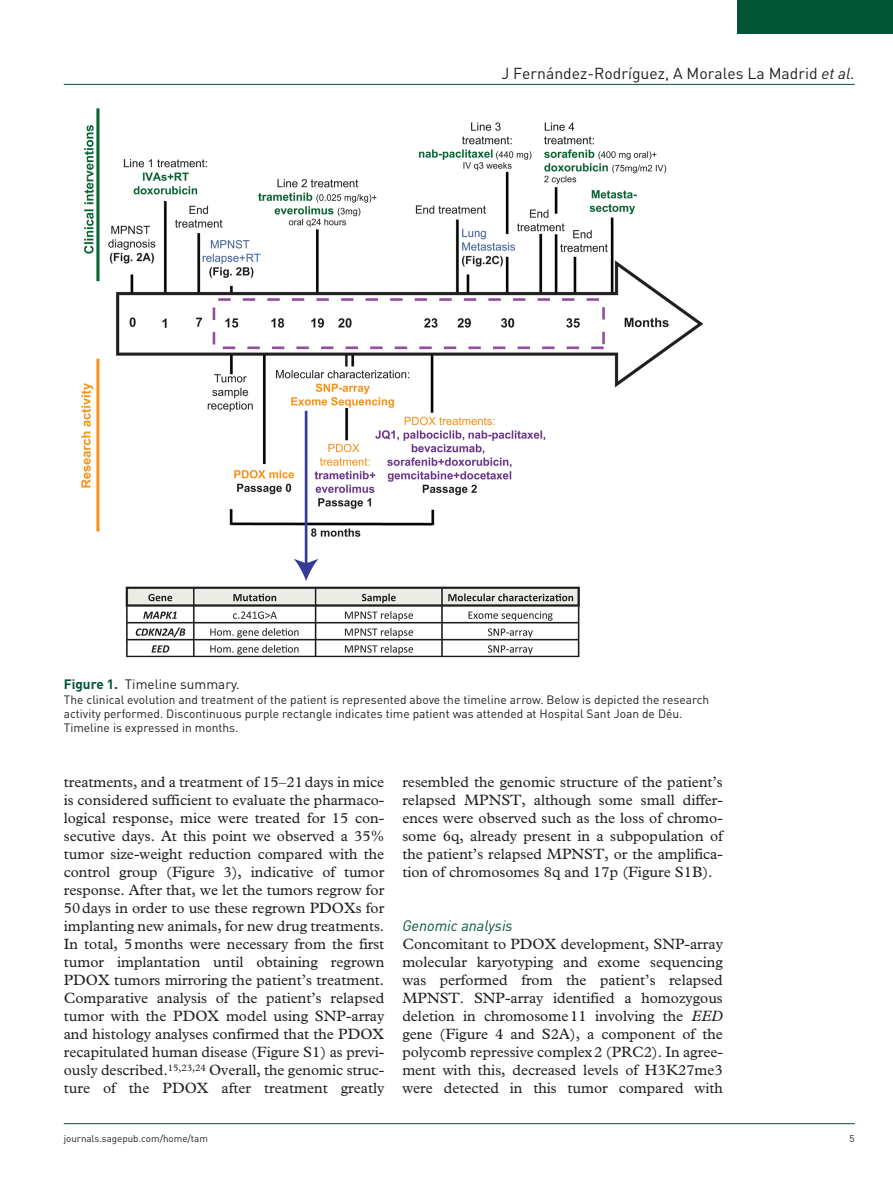
<style>
.page{position:relative;width:893px;height:1191px;background:#fff}
.page>*{position:absolute;margin:0;border:0;box-sizing:border-box;transform-origin:0 0}
.t1{font:15.75px "DIN";color:#231f20}
.t2{font:15px/18px "Plantin Std";color:#231f20;text-align:justify}
.t3{font:italic 15px "DIN";color:#015436}
.t4{font:13.5px "DIN";color:#231f20}
.t5{font:12px/14.2px "DIN";color:#231f20}
.t6{font:9.75px "DIN";color:#231f20}
.s1{font-style:italic}
.s2{font-weight:700;color:#015436}
</style>
<div class="page">
<hr style="left:64px;top:84px;width:791px;height:1px;background:#015436">
<hr style="left:64px;top:1123px;width:791px;height:1px;background:#015436">
<div style="left:738px;top:0;width:155px;height:34px;background:#015436"></div>
<img style="left:81px;top:108px;width:623px;height:550px">
<p class="t1" style="left:501px;top:63px;width:355px">J Fernández-Rodríguez, A Morales La Madrid <span class="s1">et al.</span></p>
<p class="t4" style="left:64px;top:676px;width:178px"><span class="s2">Figure 1.</span> Timeline summary.</p>
<p class="t5" style="left:64px;top:692px;width:647px">The clinical evolution and treatment of the patient is represented above the timeline arrow. Below is depicted the research activity performed. Discontinuous purple rectangle indicates time patient was attended at Hospital Sant Joan de Déu.<br>Timeline is expressed in months.</p>
<p class="t2" style="left:64px;top:773px;width:322px">treatments, and a treatment of 15–21days in mice is considered sufficient to evaluate the pharmaco&shy;logical response, mice were treated for 15 con&shy;secutive days. At this point we observed a 35% tumor size-weight reduction compared with the control group (Figure 3), indicative of tumor response. After that, we let the tumors regrow for 50days in order to use these regrown PDOXs for implanting new animals, for new drug treatments.<br>In total, 5months were necessary from the first tumor implantation until obtaining regrown PDOX tumors mirroring the patient’s treatment.<br>Comparative analysis of the patient’s relapsed tumor with the PDOX model using SNP-array and histology analyses confirmed that the PDOX recapitulated human disease (Figure S1) as previ&shy;ously described.<sup>15,23,24</sup> Overall, the genomic struc&shy;ture of the PDOX after treatment greatly</p>
<p class="t2" style="left:402px;top:773px;width:322px">resembled the genomic structure of the patient’s relapsed MPNST, although some small differ&shy;ences were observed such as the loss of chromo&shy;some 6q, already present in a subpopulation of the patient’s relapsed MPNST, or the amplifica&shy;tion of chromosomes 8q and 17p (Figure S1B).</p>
<p class="t3" style="left:402px;top:916px;width:112px">Genomic analysis</p>
<p class="t2" style="left:402px;top:935px;width:322px">Concomitant to PDOX development, SNP-array molecular karyotyping and exome sequencing was performed from the patient’s relapsed MPNST. SNP-array identified a homozygous deletion in chromosome11 involving the <span class="s1">EED </span>gene (Figure 4 and S2A), a component of the polycomb repressive complex2 (PRC2). In agree&shy;ment with this, decreased levels of H3K27me3 were detected in this tumor compared with</p>
<p class="t6" style="left:64px;top:1132px;width:146px">journals.sagepub.com/home/tam</p>
<p class="t6" style="left:850px;top:1132px;width:7px">5</p>
</div>
